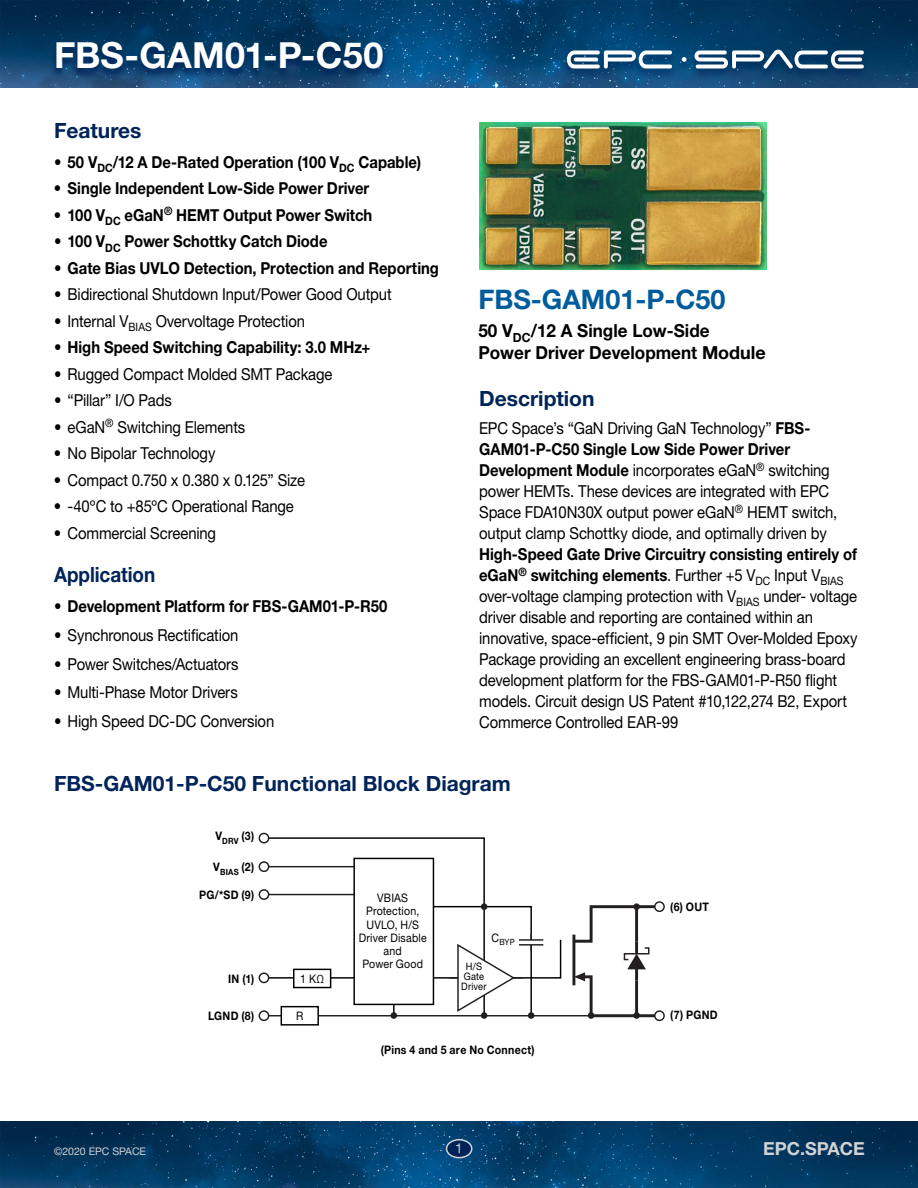
<style>
.page{position:relative;width:918px;height:1188px;background:#fff}
.page>*{position:absolute;margin:0;border:0;box-sizing:border-box;transform-origin:0 0}
.t1{font:700 36px "Helvetica Neue LT Std";letter-spacing:.005em;color:#fff}
.t2{font:700 27px "Helvetica Neue LT Std";color:#005c9c}
.t3{font:700 21px "Helvetica Neue LT Std";color:#002458}
.t4{font:700 21px "Helvetica Neue LT Std";color:#002458;scale:.9 1}
.t5{font:700 18px/21.6px "Helvetica Neue LT Std";color:#000;scale:.95 1}
.t6{font:700 18px "Helvetica Neue LT Std";color:#d1d3d4}
.t7{font:16.5px/21px "Helvetica Neue LT Std";letter-spacing:-.01em;color:#000;scale:.9 1}
.t8{font:700 16.5px "Helvetica Neue LT Std";color:#000;scale:.9 1}
.t9{font:13.5px "Helvetica Neue LT Std";color:#d1d3d4}
.t10{font:700 11.7px "Helvetica Neue LT Std";letter-spacing:.025em;color:#000;scale:.9 1}
.t11{font:11.7px/13.2px "Helvetica Neue LT Std";letter-spacing:.02em;color:#000;text-align:center;scale:.9 1}
.t12{font:10.5px "Helvetica Neue LT Std";color:#d1d3d4}
.t13{font:10.35px/10.4px "Helvetica Neue LT Std";letter-spacing:.02em;color:#000;text-align:center;scale:.9 1}
.t14{font:8.55px "Helvetica Neue LT Std";color:#000;scale:.9 1}
.s1{font-weight:700}
</style>
<div class="page">
<img style="left:0;top:1122px;width:918px;height:66px">
<img style="left:0;top:0;width:918px;height:87px">
<div style="left:561px;top:50px;width:309px;height:30px;background:#002458;opacity:.75"></div>
<svg style="left:567px;top:51px;width:105px;height:17px"></svg>
<svg style="left:695px;top:50px;width:169px;height:18px"></svg>
<svg style="left:682px;top:57px;width:5px;height:5px"></svg>
<div style="left:447px;top:1140px;width:25px;height:18px;background:#002458;border-radius:50%"></div>
<div style="left:446px;top:1139px;width:27px;height:19px;border:2px solid #d1d3d4;border-radius:50%"></div>
<svg style="left:571px;top:904px;width:86px;height:115px"></svg>
<hr style="left:635px;top:981px;width:3px;height:35px;background:#231f20">
<hr style="left:635px;top:907px;width:3px;height:35px;background:#231f20">
<hr style="left:269px;top:1015px;width:386px;height:1px;background:#231f20">
<div style="left:259px;top:833px;width:10px;height:10px;border:1px solid #231f20;border-radius:50%"></div>
<div style="left:259px;top:861px;width:10px;height:11px;border:1px solid #231f20;border-radius:50%"></div>
<div style="left:259px;top:889px;width:10px;height:11px;border:1px solid #231f20;border-radius:50%"></div>
<div style="left:259px;top:972px;width:10px;height:11px;border:1px solid #231f20;border-radius:50%"></div>
<div style="left:259px;top:1010px;width:10px;height:11px;border:1px solid #231f20;border-radius:50%"></div>
<svg style="left:655px;top:1011px;width:9px;height:9px"></svg>
<div style="left:654px;top:1010px;width:11px;height:11px;border:1px solid #231f20;border-radius:50%"></div>
<svg style="left:655px;top:902px;width:9px;height:9px"></svg>
<div style="left:654px;top:901px;width:11px;height:11px;border:1px solid #231f20;border-radius:50%"></div>
<div style="left:281px;top:1006px;width:38px;height:20px;border:1px solid #000"></div>
<svg style="left:267px;top:837px;width:295px;height:180px"></svg>
<div style="left:391px;top:1012px;width:6px;height:7px;background:#231f20;border-radius:50%"></div>
<div style="left:481px;top:1012px;width:6px;height:7px;background:#231f20;border-radius:50%"></div>
<div style="left:528px;top:1012px;width:6px;height:7px;background:#231f20;border-radius:50%"></div>
<div style="left:588px;top:1012px;width:6px;height:7px;background:#231f20;border-radius:50%"></div>
<div style="left:633px;top:903px;width:7px;height:7px;background:#231f20;border-radius:50%"></div>
<div style="left:481px;top:903px;width:6px;height:7px;background:#231f20;border-radius:50%"></div>
<hr style="left:591px;top:1014px;width:64px;height:3px;background:#231f20">
<svg style="left:50px;top:41px;width:339px;height:39px;background:#073866"></svg>
<img style="left:479px;top:123px;width:288px;height:147px">
<h1 class="t1" style="left:54px;top:33px;width:331px">FBS-GAM01-P-C50</h1>
<p class="t3" style="left:54px;top:118px;width:89px">Features</p>
<p class="t8" style="left:54px;top:152px;width:409px">• 50 V<sub>DC</sub>/12 A De-Rated Operation (100 V<sub>DC</sub> Capable)</p>
<p class="t8" style="left:54px;top:178px;width:352px">• Single Independent Low-Side Power Driver</p>
<p class="t8" style="left:54px;top:205px;width:355px">• 100 V<sub>DC</sub> eGaN<sup>®</sup> HEMT Output Power Switch</p>
<p class="t8" style="left:54px;top:231px;width:305px">• 100 V<sub>DC</sub> Power Schottky Catch Diode</p>
<p class="t8" style="left:54px;top:258px;width:429px">• Gate Bias UVLO Detection, Protection and Reporting</p>
<p class="t7" style="left:54px;top:284px;width:377px">• Bidirectional Shutdown Input/Power Good Output</p>
<p class="t7" style="left:54px;top:310px;width:281px">• Internal V<sub>BIAS</sub> Overvoltage Protection</p>
<p class="t8" style="left:54px;top:337px;width:353px">• High Speed Switching Capability: 3.0 MHz+</p>
<p class="t7" style="left:54px;top:363px;width:311px">• Rugged Compact Molded SMT Package</p>
<p class="t7" style="left:54px;top:390px;width:132px">• “Pillar” I/O Pads</p>
<p class="t7" style="left:54px;top:416px;width:214px">• eGaN<sup>®</sup> Switching Elements</p>
<p class="t7" style="left:54px;top:443px;width:181px">• No Bipolar Technology</p>
<p class="t7" style="left:54px;top:469px;width:280px">• Compact 0.750 x 0.380 x 0.125” Size</p>
<p class="t7" style="left:54px;top:496px;width:268px">• -40ºC to +85ºC Operational Range</p>
<p class="t7" style="left:54px;top:522px;width:182px">• Commercial Screening</p>
<p class="t4" style="left:54px;top:562px;width:114px">Application</p>
<p class="t8" style="left:54px;top:596px;width:372px">• Development Platform for FBS-GAM01-P-R50</p>
<p class="t7" style="left:54px;top:624px;width:207px">• Synchronous Rectification</p>
<p class="t7" style="left:54px;top:653px;width:207px">• Power Switches/Actuators</p>
<p class="t7" style="left:54px;top:682px;width:206px">• Multi-Phase Motor Drivers</p>
<p class="t7" style="left:54px;top:710px;width:246px">• High Speed DC-DC Conversion</p>
<h2 class="t2" style="left:478px;top:283px;width:249px">FBS-GAM01-P-C50</h2>
<p class="t5" style="left:478px;top:320px;width:304px">50 V<sub>DC</sub>/12 A Single Low-Side<br>Power Driver Development Module</p>
<p class="t3" style="left:479px;top:386px;width:117px">Description</p>
<p class="t7" style="left:479px;top:418px;width:399px">EPC Space’s “GaN Driving GaN Technology” <span class="s1">FBS-GAM01-P-C50 Single Low Side Power Driver Development Module</span> incorporates eGaN<sup>®</sup> switching power HEMTs. These devices are integrated with EPC Space FDA10N30X output power eGaN<sup>®</sup> HEMT switch, output clamp Schottky diode, and optimally driven by</p>
<p class="t7" style="left:479px;top:544px;width:422px"><span class="s1">High-Speed Gate Drive Circuitry consisting entirely of eGaN</span><sup>®</sup> <span class="s1">switching elements</span>. Further +5 V<sub>DC</sub> Input V<sub>BIAS </sub>over-voltage clamping protection with V<sub>BIAS</sub> under- voltage driver disable and reporting are contained within an innovative, space-efficient, 9 pin SMT Over-Molded Epoxy Package providing an excellent engineering brass-board development platform for the FBS-GAM01-P-R50 flight models. Circuit design US Patent #10,122,274 B2, Export Commerce Controlled EAR-99</p>
<p class="t3" style="left:54px;top:770px;width:458px">FBS-GAM01-P-C50 Functional Block Diagram</p>
<p class="t10" style="left:215px;top:829px;width:45px">V<sub>DRV</sub> (3)</p>
<p class="t10" style="left:213px;top:860px;width:47px">V<sub>BIAS</sub> (2)</p>
<p class="t10" style="left:199px;top:887px;width:63px">PG/*SD (9)</p>
<p class="t10" style="left:228px;top:971px;width:30px">IN (1)</p>
<p class="t11" style="left:300px;top:972px;width:28px">1 KΩ</p>
<p class="t11" style="left:359px;top:891px;width:77px">VBIAS<br>Protection,<br>UVLO, H/S<br>Driver Disable and<br>Power Good</p>
<p class="t14" style="left:491px;top:937px;width:27px"><sup>C</sup>BYP</p>
<p class="t13" style="left:461px;top:961px;width:30px">H/S<br>Gate<br>Driver</p>
<p class="t10" style="left:670px;top:900px;width:44px">(6) OUT</p>
<p class="t10" style="left:208px;top:1009px;width:53px">LGND (8)</p>
<p class="t10" style="left:670px;top:1007px;width:54px">(7) PGND</p>
<p class="t10" style="left:381px;top:1042px;width:172px">(Pins 4 and 5 are No Connect)</p>
<p class="t11" style="left:296px;top:1009px;width:10px">R</p>
<p class="t12" style="left:54px;top:1145px;width:94px">©2020 EPC SPACE</p>
<p class="t9" style="left:455px;top:1141px;width:9px">1</p>
<p class="t6" style="left:763px;top:1138px;width:103px">EPC.SPACE</p>
</div>
